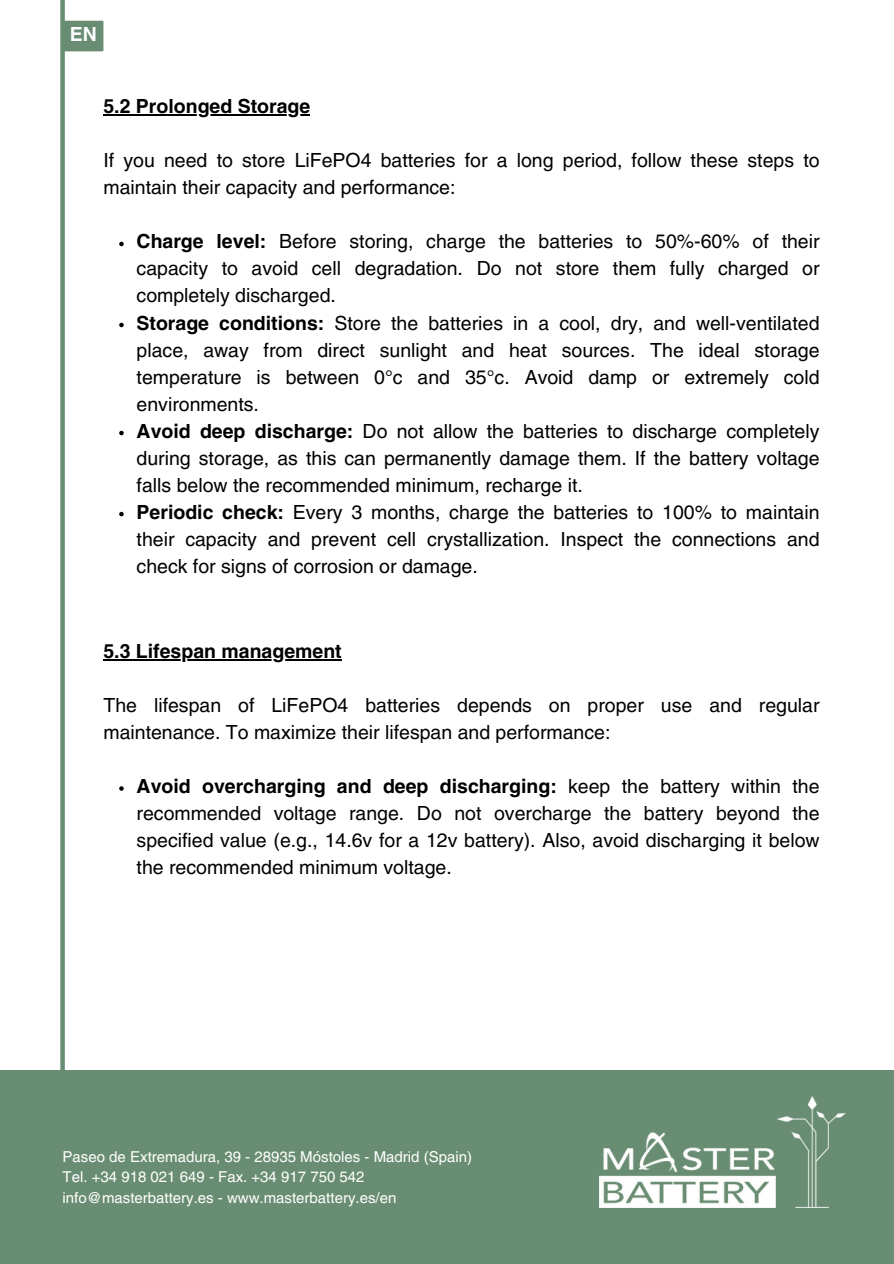
<style>
.page{position:relative;width:894px;height:1264px;background:#fff}
.page>*{position:absolute;margin:0;border:0;box-sizing:border-box;transform-origin:0 0}
.t1{font:19.5px/27px "Helvetica LT Pro";color:#000;text-align:justify}
.t2{font:700 19.5px "Helvetica LT Pro";color:#000}
.t3{font:700 19.5px "Helvetica LT Pro";color:#fff}
.t4{font:15px "Helvetica LT Pro";color:#fff}
.s1{font-weight:700}
</style>
<div class="page">
<div style="left:60px;top:0;width:5px;height:1070px;background:#698d72"></div>
<div style="left:0;top:1070px;width:893px;height:193px;background:#698d72"></div>
<img style="left:599px;top:1096px;width:246px;height:111px">
<svg style="left:65px;top:21px;width:38px;height:30px"></svg>
<hr style="left:103px;top:114px;width:207px;height:2px;background:#000">
<svg style="left:119px;top:242px;width:5px;height:4px"></svg>
<svg style="left:119px;top:323px;width:5px;height:4px"></svg>
<svg style="left:119px;top:431px;width:5px;height:4px"></svg>
<svg style="left:119px;top:512px;width:5px;height:4px"></svg>
<hr style="left:103px;top:659px;width:238px;height:1px;background:#000">
<svg style="left:119px;top:786px;width:5px;height:4px"></svg>
<p class="t3" style="left:70px;top:27px;width:29px">EN</p>
<p class="t2" style="left:103px;top:99px;width:208px">5.2 Prolonged Storage</p>
<p class="t1" style="left:103px;top:149px;width:717px">If you need to store LiFePO4 batteries for a long period, follow these steps to maintain their capacity and performance:</p>
<p class="t1" style="left:136px;top:230px;width:684px"><span class="s1">Charge level:</span> Before storing, charge the batteries to 50%-60% of their capacity to avoid cell degradation. Do not store them fully charged or completely discharged.</p>
<h3 class="t1" style="left:136px;top:311px;width:684px"><span class="s1">Storage conditions:</span> Store the batteries in a cool, dry, and well-ventilated place, away from direct sunlight and heat sources. The ideal storage temperature is between 0°c and 35°c. Avoid damp or extremely cold environments.</h3>
<h2 class="t1" style="left:136px;top:419px;width:684px"><span class="s1">Avoid deep discharge:</span> Do not allow the batteries to discharge completely during storage, as this can permanently damage them. If the battery voltage falls below the recommended minimum, recharge it.</h2>
<h3 class="t1" style="left:136px;top:500px;width:684px"><span class="s1">Periodic check:</span> Every 3 months, charge the batteries to 100% to maintain their capacity and prevent cell crystallization. Inspect the connections and check for signs of corrosion or damage.</h3>
<h3 class="t2" style="left:103px;top:644px;width:240px">5.3 Lifespan management</h3>
<p class="t1" style="left:103px;top:693px;width:717px">The lifespan of LiFePO4 batteries depends on proper use and regular maintenance. To maximize their lifespan and performance:</p>
<p class="t1" style="left:136px;top:774px;width:684px"><span class="s1">Avoid overcharging and deep discharging:</span> keep the battery within the recommended voltage range. Do not overcharge the battery beyond the specified value (e.g., 14.6v for a 12v battery). Also, avoid discharging it below the recommended minimum voltage.</p>
<h1 class="t4" style="left:63px;top:1151px;width:411px">Paseo de Extremadura, 39 - 28935 Móstoles - Madrid (Spain)</h1>
<h2 class="t4" style="left:63px;top:1171px;width:303px">Tel. +34 918 021 649 - Fax. +34 917 750 542</h2>
<h3 class="t4" style="left:63px;top:1191px;width:335px">info@masterbattery.es - www.masterbattery.es/en</h3>
</div>
